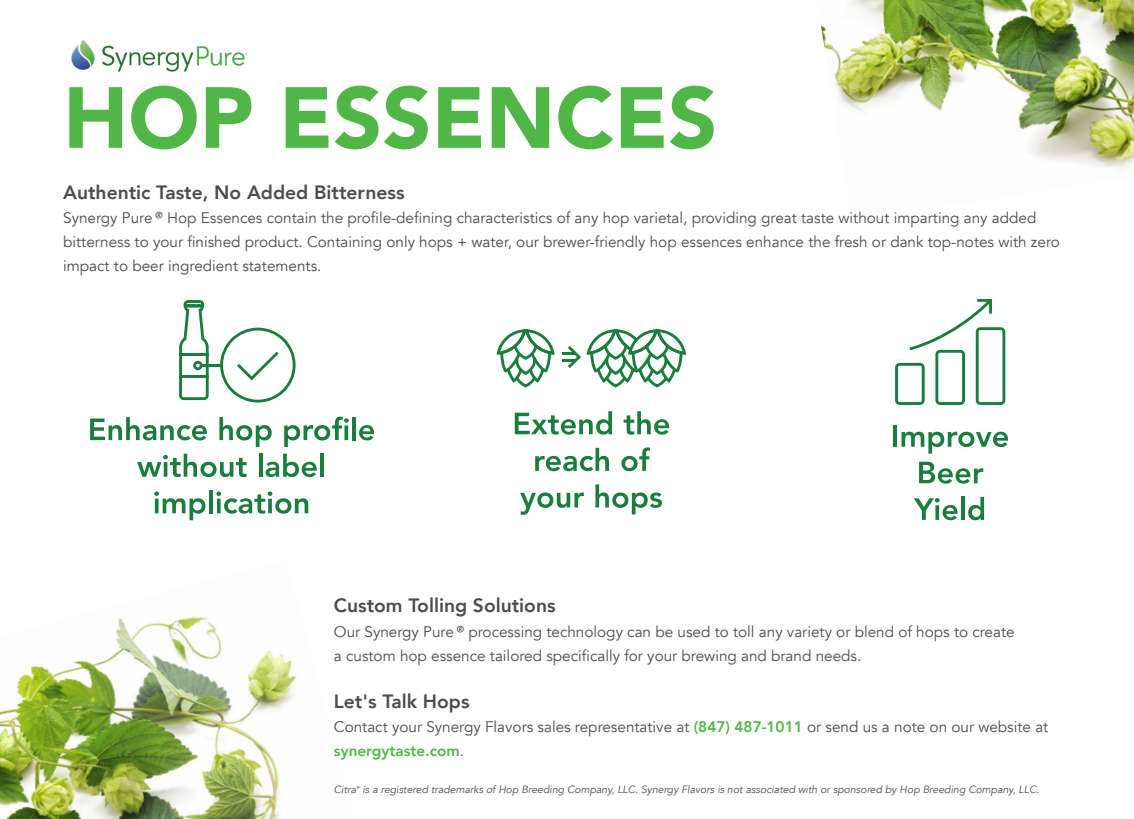
<style>
.page{position:relative;width:1134px;height:819px;background:#fff}
.page>*{position:absolute;margin:0;border:0;box-sizing:border-box;transform-origin:0 0}
.t1{font:900 85.75px "Avenir";color:#50b747}
.t2{font:800 19.25px "Avenir";color:#4b4c4d}
.t3{font:15.4px/24.2px "Avenir";color:#4b4c4d}
.t4{font:italic 10.5px "Avenir";color:#4b4c4d}
.s1{font-family:"Lucida Handwriting";font-style:italic}
.s2{font-weight:800;color:#50b747}
.s3{color:#3d529f}
.s4{font-family:"Minion Pro";color:#4e4f50}
</style>
<div class="page">
<img style="left:0;top:617px;width:296px;height:202px">
<img style="left:821px;top:0;width:313px;height:171px">
<img style="left:71px;top:40px;width:175px;height:32px">
<svg style="left:496px;top:329px;width:191px;height:59px"></svg>
<svg style="left:515px;top:411px;width:97px;height:24px"></svg>
<svg style="left:624px;top:411px;width:45px;height:24px"></svg>
<svg style="left:535px;top:448px;width:74px;height:23px"></svg>
<svg style="left:621px;top:447px;width:29px;height:24px"></svg>
<svg style="left:520px;top:492px;width:64px;height:23px"></svg>
<svg style="left:595px;top:484px;width:67px;height:30px"></svg>
<svg style="left:90px;top:417px;width:117px;height:23px"></svg>
<svg style="left:219px;top:417px;width:53px;height:30px"></svg>
<svg style="left:284px;top:417px;width:65px;height:30px"></svg>
<hr style="left:352px;top:417px;width:4px;height:23px;background:#1a7c3d">
<svg style="left:359px;top:425px;width:15px;height:15px"></svg>
<svg style="left:137px;top:454px;width:110px;height:23px"></svg>
<hr style="left:259px;top:454px;width:3px;height:23px;background:#1a7c3d">
<svg style="left:266px;top:454px;width:51px;height:23px"></svg>
<hr style="left:320px;top:454px;width:4px;height:23px;background:#1a7c3d">
<svg style="left:154px;top:492px;width:51px;height:28px"></svg>
<hr style="left:209px;top:490px;width:4px;height:23px;background:#1a7c3d">
<svg style="left:216px;top:492px;width:92px;height:22px"></svg>
<svg style="left:179px;top:300px;width:117px;height:103px"></svg>
<hr style="left:893px;top:425px;width:4px;height:22px;background:#1a7c3d">
<svg style="left:902px;top:432px;width:106px;height:22px"></svg>
<svg style="left:919px;top:462px;width:64px;height:22px"></svg>
<svg style="left:914px;top:498px;width:44px;height:22px"></svg>
<hr style="left:961px;top:497px;width:4px;height:23px;background:#1a7c3d">
<svg style="left:968px;top:497px;width:16px;height:23px"></svg>
<svg style="left:895px;top:299px;width:110px;height:106px"></svg>
<p class="t1" style="left:63px;top:45px;width:656px">HOP ESSENCES</p>
<p class="t2" style="left:63px;top:177px;width:343px">Authentic Taste, No Added Bitterness</p>
<p class="t3" style="left:63px;top:206px;width:998px">Synergy Pure<span class="s1">®</span> Hop Essences contain the profile-defining characteristics of any hop varietal, providing great taste without imparting any added bitterness to your finished product. Containing only hops + water, our brewer-friendly hop essences enhance the fresh or dank top-notes with zero impact to beer ingredient statements.</p>
<p class="t2" style="left:334px;top:591px;width:223px">Custom Tolling Solutions</p>
<p class="t3" style="left:334px;top:620px;width:682px">Our Synergy Pure<span class="s1">®</span> processing technology can be used to toll any variety or blend of hops to create a custom hop essence tailored specifically for your brewing and brand needs.</p>
<p class="t2" style="left:334px;top:686px;width:137px">Let's Talk Hops</p>
<p class="t3" style="left:334px;top:715px;width:716px">Contact your Synergy Flavors sales representative at <span class="s2">(847) 487-1011</span> or send us a note on our website at <span class="s2">synergytaste.com</span><span class="s3">.</span></p>
<p class="t4" style="left:334px;top:783px;width:707px">Citra<span class="s4">®</span> is a registered trademarks of Hop Breeding Company, LLC. Synergy Flavors is not associated with or sponsored by Hop Breeding Company, LLC.</p>
</div>
